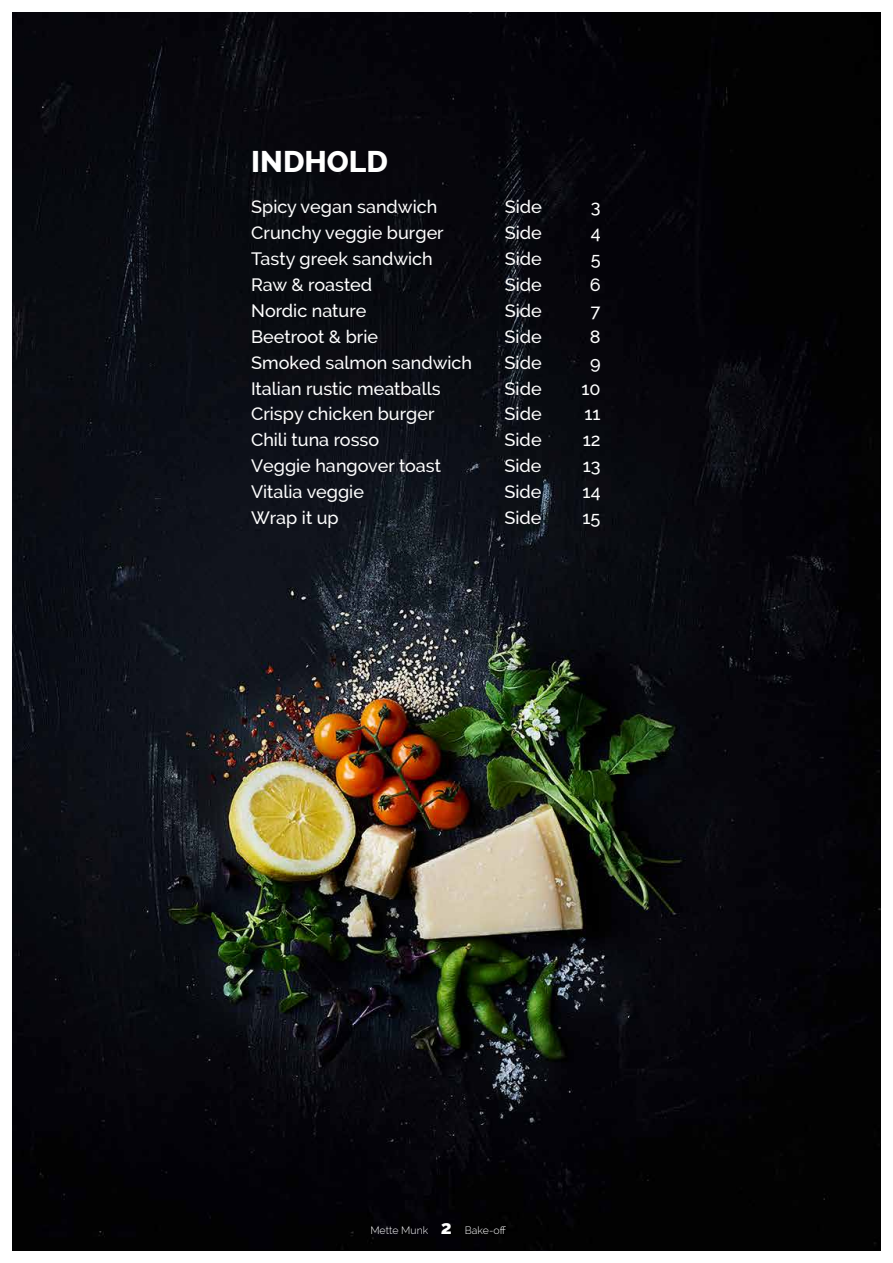
<style>
.page{position:relative;width:893px;height:1263px;background:#fff}
.page>*{position:absolute;margin:0;border:0;box-sizing:border-box;transform-origin:0 0}
.t1{font:800 30px "Raleway";color:#fff}
.t2{font:500 18px "Raleway";color:#fff}
.t3{font:300 10.5px "Raleway";color:#fff}
.s1{font-weight:800;font-size:18.9px}
</style>
<div class="page">
<img style="left:13px;top:13px;width:867px;height:1237px">
<h1 class="t1" style="left:251px;top:145px;width:138px">INDHOLD</h1>
<p class="t2" style="left:251px;top:197px;width:188px">Spicy vegan sandwich</p>
<p class="t2" style="left:505px;top:197px;width:39px">Side</p>
<p class="t2" style="left:591px;top:197px;width:11px">3</p>
<p class="t2" style="left:251px;top:222px;width:194px">Crunchy veggie burger</p>
<p class="t2" style="left:505px;top:222px;width:39px">Side</p>
<p class="t2" style="left:591px;top:222px;width:11px">4</p>
<p class="t2" style="left:251px;top:248px;width:183px">Tasty greek sandwich</p>
<p class="t2" style="left:505px;top:248px;width:39px">Side</p>
<p class="t2" style="left:591px;top:248px;width:11px">5</p>
<p class="t2" style="left:251px;top:274px;width:123px">Raw &amp; roasted</p>
<p class="t2" style="left:505px;top:274px;width:39px">Side</p>
<p class="t2" style="left:590px;top:274px;width:12px">6</p>
<p class="t2" style="left:251px;top:300px;width:117px">Nordic nature</p>
<p class="t2" style="left:505px;top:300px;width:39px">Side</p>
<p class="t2" style="left:591px;top:300px;width:12px">7</p>
<p class="t2" style="left:251px;top:326px;width:129px">Beetroot &amp; brie</p>
<p class="t2" style="left:505px;top:326px;width:39px">Side</p>
<p class="t2" style="left:590px;top:326px;width:12px">8</p>
<p class="t2" style="left:251px;top:352px;width:223px">Smoked salmon sandwich</p>
<p class="t2" style="left:505px;top:352px;width:39px">Side</p>
<p class="t2" style="left:590px;top:352px;width:12px">9</p>
<p class="t2" style="left:251px;top:378px;width:191px">Italian rustic meatballs</p>
<p class="t2" style="left:505px;top:378px;width:39px">Side</p>
<p class="t2" style="left:581px;top:378px;width:21px">10</p>
<p class="t2" style="left:251px;top:404px;width:185px">Crispy chicken burger</p>
<p class="t2" style="left:505px;top:404px;width:39px">Side</p>
<p class="t2" style="left:584px;top:404px;width:18px">11</p>
<p class="t2" style="left:251px;top:430px;width:130px">Chili tuna rosso</p>
<p class="t2" style="left:505px;top:430px;width:39px">Side</p>
<p class="t2" style="left:583px;top:430px;width:19px">12</p>
<p class="t2" style="left:251px;top:455px;width:191px">Veggie hangover toast</p>
<p class="t2" style="left:505px;top:455px;width:39px">Side</p>
<p class="t2" style="left:583px;top:455px;width:19px">13</p>
<p class="t2" style="left:251px;top:481px;width:114px">Vitalia veggie</p>
<p class="t2" style="left:505px;top:481px;width:39px">Side</p>
<p class="t2" style="left:583px;top:481px;width:19px">14</p>
<p class="t2" style="left:251px;top:507px;width:89px">Wrap it up</p>
<p class="t2" style="left:504px;top:507px;width:39px">Side</p>
<p class="t2" style="left:582px;top:507px;width:19px">15</p>
<p class="t3" style="left:370px;top:1224px;width:137px">Mette Munk <span class="s1">2</span> Bake-off</p>
</div>
